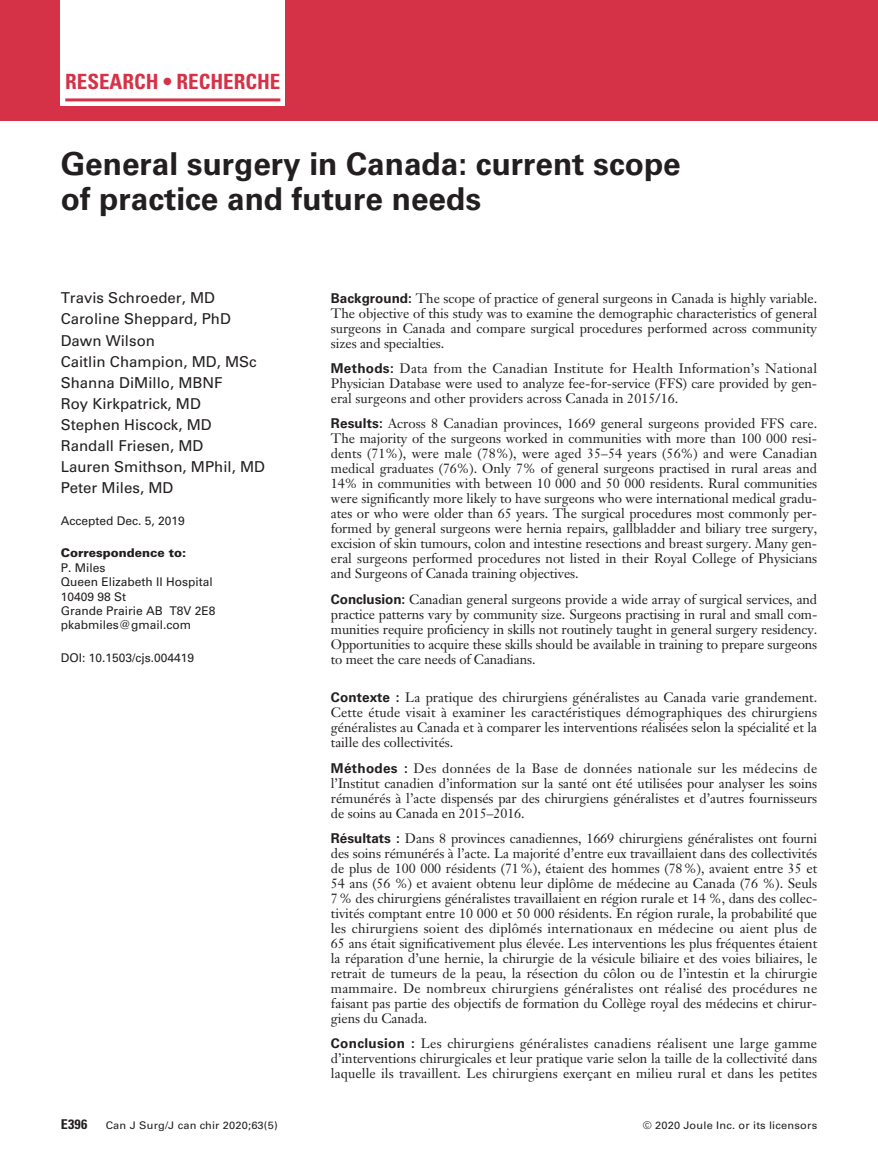
<style>
.page{position:relative;width:878px;height:1175px;background:#fff}
.page>*{position:absolute;margin:0;border:0;box-sizing:border-box;transform-origin:0 0}
.t1{font:700 31.5px/34.5px "Univers LT Std";color:#231f20}
.t2{font:700 condensed 21px "Univers LT Std";color:#d63247}
.t3{font:15px/21px "Univers LT Std";color:#231f20}
.t4{font:13.5px/15px "Janson Text LT Std";letter-spacing:-.005em;color:#231f20;text-align:justify}
.t5{font:700 condensed 13.5px "Univers LT Std";color:#231f20;scale:1.05 1}
.t6{font:12px/14.4px "Univers LT Std";color:#231f20}
.t7{font:900 12px "Univers LT Std";color:#231f20}
.t8{font:10.5px "Univers LT Std";letter-spacing:.015em;color:#231f20;scale:1.05 1}
.s1{font-family:"Univers LT Std";font-weight:700}
</style>
<div class="page">
<div style="left:0;top:0;width:877px;height:120px;background:#d63247"></div>
<div style="left:61px;top:0;width:224px;height:106px;background:#fff"></div>
<hr style="left:65px;top:98px;width:215px;height:3px;background:#d63247">
<h2 class="t2" style="left:65px;top:69px;width:216px">RESEARCH • RECHERCHE</h2>
<h1 class="t1" style="left:61px;top:147px;width:621px">General surgery in Canada: current scope of practice and future needs</h1>
<p class="t3" style="left:61px;top:288px;width:206px">Travis Schroeder, MD<br>Caroline Sheppard, PhD<br>Dawn Wilson<br>Caitlin Champion, MD, MSc<br>Shanna DiMillo, MBNF<br>Roy Kirkpatrick, MD<br>Stephen Hiscock, MD<br>Randall Friesen, MD<br>Lauren Smithson, MPhil, MD<br>Peter Miles, MD</p>
<p class="t6" style="left:61px;top:513px;width:126px">Accepted Dec. 5, 2019</p>
<p class="t7" style="left:61px;top:545px;width:127px">Correspondence to:</p>
<p class="t6" style="left:61px;top:560px;width:156px">P. Miles<br>Queen Elizabeth II Hospital<br>10409 98 St<br>Grande Prairie AB T8V 2E8 pkabmiles@gmail.com</p>
<p class="t6" style="left:61px;top:650px;width:135px">DOI: 10.1503/cjs.004419</p>
<p class="t4" style="left:331px;top:290px;width:488px"><span class="s1">Background:</span> The scope of practice of general surgeons in Canada is highly variable.<br>The objective of this study was to examine the demographic characteristics of general surgeons in Canada and compare surgical procedures performed across community sizes and specialties.</p>
<p class="t4" style="left:331px;top:361px;width:488px"><span class="s1">Methods:</span> Data from the Canadian Institute for Health Information’s National Physician Database were used to analyze fee-for-service (FFS) care provided by gen&shy;eral surgeons and other providers across Canada in 2015/16.</p>
<p class="t4" style="left:331px;top:416px;width:488px"><span class="s1">Results:</span> Across 8 Canadian provinces, 1669 general surgeons provided FFS care.<br>The majority of the surgeons worked in communities with more than 100 000 resi&shy;dents (71%), were male (78%), were aged 35–54 years (56%) and were Canadian medical graduates (76%). Only 7% of general surgeons practised in rural areas and 14% in communities with between 10 000 and 50 000 residents. Rural communities were significantly more likely to have surgeons who were international medical gradu&shy;ates or who were older than 65 years. The surgical procedures most commonly per&shy;formed by general surgeons were hernia repairs, gallbladder and biliary tree surgery, excision of skin tumours, colon and intestine resections and breast surgery. Many gen&shy;eral surgeons performed procedures not listed in their Royal College of Physicians and Surgeons of Canada training objectives.</p>
<p class="t4" style="left:331px;top:591px;width:488px"><span class="s1">Conclusion:</span> Canadian general surgeons provide a wide array of surgical services, and practice patterns vary by community size. Surgeons practising in rural and small com&shy;munities require proficiency in skills not routinely taught in general surgery residency.<br>Opportunities to acquire these skills should be available in training to prepare surgeons to meet the care needs of Canadians.</p>
<p class="t4" style="left:331px;top:690px;width:488px"><span class="s1">Contexte :</span> La pratique des chirurgiens généralistes au Canada varie grandement.<br>Cette étude visait à examiner les caractéristiques démographiques des chirurgiens généralistes au Canada et à comparer les interventions réalisées selon la spécialité et la taille des collectivités.</p>
<p class="t4" style="left:331px;top:760px;width:488px"><span class="s1">Méthodes :</span> Des données de la Base de données nationale sur les médecins de l’Institut canadien d’information sur la santé ont été utilisées pour analyser les soins rémunérés à l’acte dispensés par des chirurgiens généralistes et d’autres fournisseurs de soins au Canada en 2015–2016.</p>
<p class="t4" style="left:331px;top:830px;width:488px"><span class="s1">Résultats :</span> Dans 8 provinces canadiennes, 1669 chirurgiens généralistes ont fourni des soins rémunérés à l’acte. La majorité d’entre eux travaillaient dans des collectivités de plus de 100 000 résidents (71%), étaient des hommes (78%), avaient entre 35 et 54 ans (56 %) et avaient obtenu leur diplôme de médecine au Canada (76 %). Seuls 7% des chirurgiens généralistes travaillaient en région rurale et 14 %, dans des collec&shy;tivités comptant entre 10 000 et 50 000 résidents. En région rurale, la probabilité que les chirurgiens soient des diplômés internationaux en médecine ou aient plus de 65 ans était significativement plus élevée. Les interventions les plus fréquentes étaient la réparation d’une hernie, la chirurgie de la vésicule biliaire et des voies biliaires, le retrait de tumeurs de la peau, la résection du côlon ou de l’intestin et la chirurgie mammaire. De nombreux chirurgiens généralistes ont réalisé des procédures ne faisant pas partie des objectifs de formation du Collège royal des médecins et chirur&shy;giens du Canada.</p>
<p class="t4" style="left:331px;top:1035px;width:488px"><span class="s1">Conclusion :</span> Les chirurgiens généralistes canadiens réalisent une large gamme d’interventions chirurgicales et leur pratique varie selon la taille de la collectivité dans laquelle ils travaillent. Les chirurgiens exerçant en milieu rural et dans les petites</p>
<p class="t5" style="left:61px;top:1116px;width:27px">E396</p>
<p class="t8" style="left:106px;top:1119px;width:165px">Can J Surg/J can chir 2020;63(5)</p>
<p class="t8" style="left:643px;top:1119px;width:167px">© 2020 Joule Inc. or its licensors</p>
</div>
